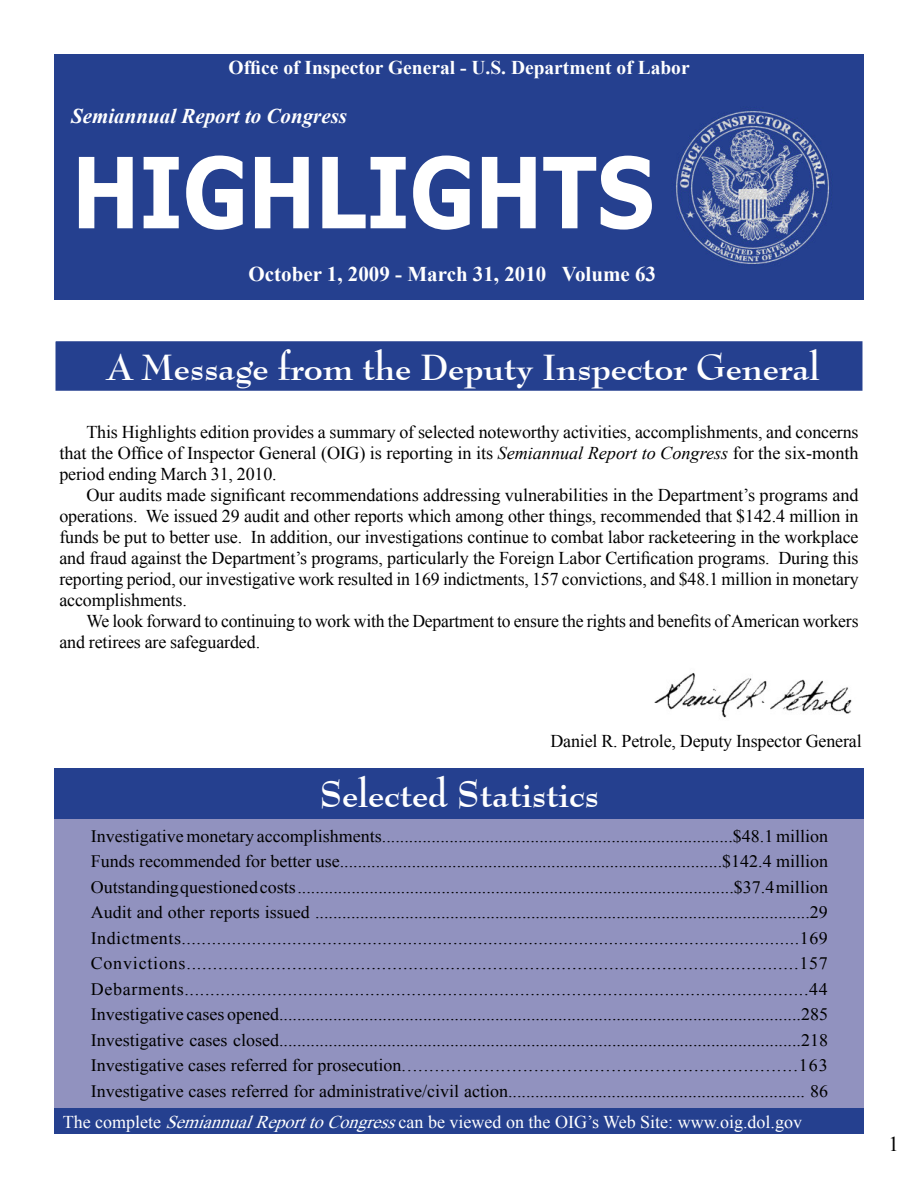
<style>
.page{position:relative;width:918px;height:1188px;background:#fff}
.page>*{position:absolute;margin:0;border:0;box-sizing:border-box;transform-origin:0 0}
.t1{font:700 98.1px "Verdana";letter-spacing:-.02em;color:#fff;scale:.84 1}
.t2{font:700 36.3px "Bernhard Modern BT";letter-spacing:-.01em;color:#fff}
.t3{font:700 36px "Bernhard Modern BT";letter-spacing:-.01em;color:#fff}
.t4{font:700 21px "Times New Roman";color:#fff}
.t5{font:italic 700 21px "Times New Roman";color:#fff}
.t6{font:21px "Times New Roman";color:#000}
.t7{font:700 19.5px "Times New Roman";color:#fff}
.t8{font:18px/21px "Times New Roman";letter-spacing:-.01em;color:#000;text-align:justify}
.t9{font:18px "Times New Roman";color:#fff}
.t10{font:17.4px/25.5px "Times New Roman";color:#000;text-align:justify}
.s1{font-style:italic}
</style>
<div class="page">
<img style="left:654px;top:673px;width:198px;height:45px">
<div style="left:54px;top:818px;width:810px;height:291px;background:#9192bf"></div>
<div style="left:55px;top:341px;width:808px;height:50px;background:#25408f"></div>
<div style="left:54px;top:768px;width:810px;height:51px;background:#25408f"></div>
<div style="left:54px;top:1108px;width:810px;height:26px;background:#25408f"></div>
<div style="left:54px;top:54px;width:810px;height:245px;background:#25408f"></div>
<img style="left:676px;top:110px;width:156px;height:154px">
<p class="t7" style="left:229px;top:61px;width:463px">Office of Inspector General - U.S. Department of Labor</p>
<p class="t5" style="left:71px;top:109px;width:277px">Semiannual Report to Congress</p>
<h1 class="t1" style="left:71px;top:137px;width:696px">HIGHLIGHTS</h1>
<p class="t4" style="left:249px;top:266px;width:409px">October 1, 2009 - March 31, 2010 Volume 63</p>
<h3 class="t3" style="left:107px;top:349px;width:714px">A Message from the Deputy Inspector General</h3>
<p class="t8" style="left:59px;top:423px;width:801px;text-indent:27px">This Highlights edition provides a summary of selected noteworthy activities, accomplishments, and concerns that the Office of Inspector General (OIG) is reporting in its <span class="s1">Semiannual Report to Congress</span> for the six-month period ending March 31, 2010.</p>
<p class="t8" style="left:59px;top:486px;width:801px;text-indent:27px">Our audits made significant recommendations addressing vulnerabilities in the Department’s programs and operations. We issued 29 audit and other reports which among other things, recommended that $142.4 million in funds be put to better use. In addition, our investigations continue to combat labor racketeering in the workplace and fraud against the Department’s programs, particularly the Foreign Labor Certification programs. During this reporting period, our investigative work resulted in 169 indictments, 157 convictions, and $48.1 million in monetary accomplishments.</p>
<p class="t8" style="left:59px;top:612px;width:801px;text-indent:27px">We look forward to continuing to work with the Department to ensure the rights and benefits of American workers and retirees are safeguarded.</p>
<p class="t8" style="left:550px;top:732px;width:313px">Daniel R. Petrole, Deputy Inspector General</p>
<h2 class="t2" style="left:319px;top:776px;width:281px">Selected Statistics</h2>
<p class="t10" style="left:91px;top:825px;width:739px">Investigative monetary accomplishments..............................................................................$48.1 million Funds recommended for better use.....................................................................................$142.4 million Outstanding questioned costs .................................................................................................$37.4 million Audit and other reports issued ..............................................................................................................29<br>Indictments...........................................................................................................................169<br>Convictions....................................................................................................................157<br>Debarments.........................................................................................................................44<br>Investigative cases opened....................................................................................................................285<br>Investigative cases closed....................................................................................................................218<br>Investigative cases referred for prosecution ........................................................................163<br>Investigative cases referred for administrative/civil action.................................................................. 86</p>
<p class="t9" style="left:63px;top:1115px;width:741px">The complete <span class="s1">SemiannualReporttoCongress</span>can be viewed on the OIG’s Web Site: www.oig.dol.gov</p>
<p class="t6" style="left:889px;top:1136px;width:12px">1</p>
</div>
